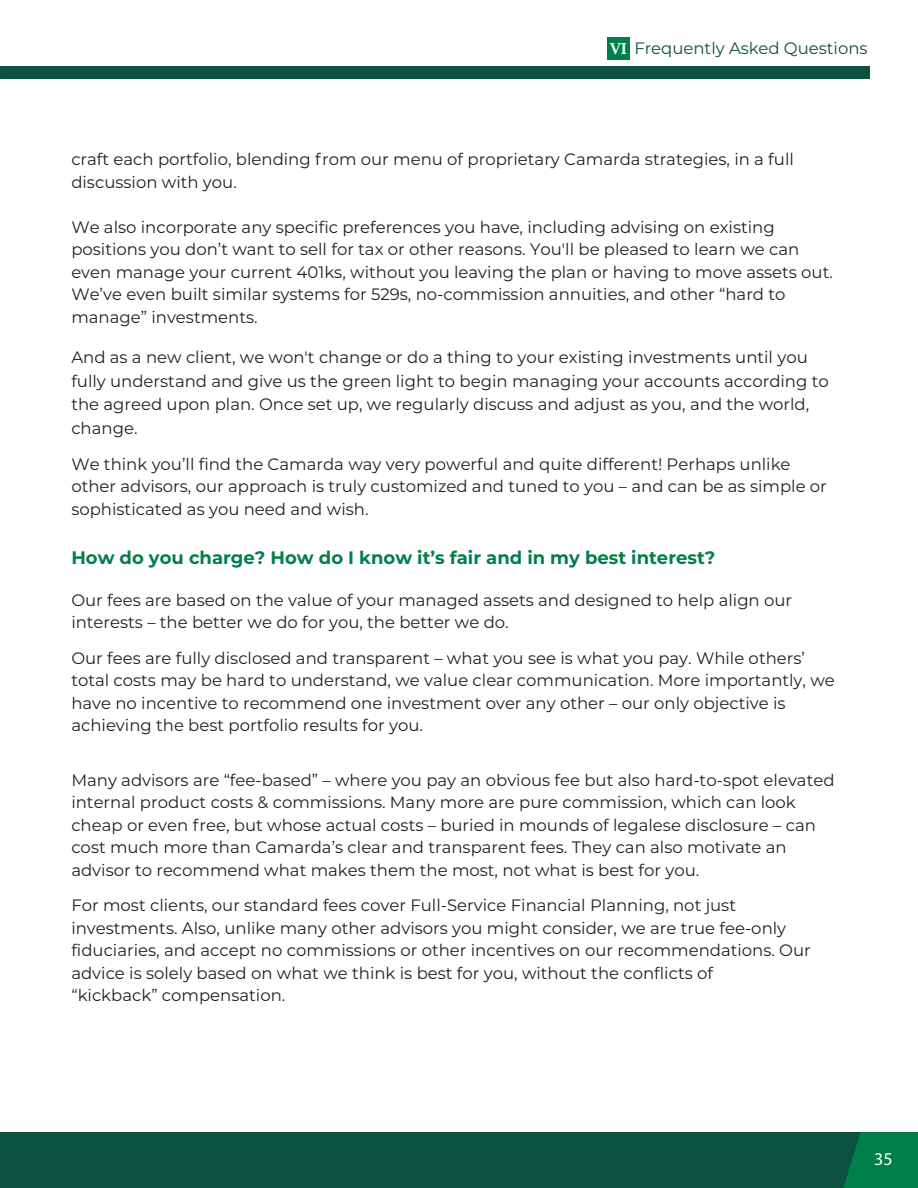
<style>
.page{position:relative;width:918px;height:1188px;background:#fff}
.page>*{position:absolute;margin:0;border:0;box-sizing:border-box;transform-origin:0 0}
.t1{font:700 18px "Montserrat";color:#008049}
.t2{font:18px "Myriad Pro";color:#fff}
.t3{font:16.5px/22.5px "Montserrat";color:#231f20}
.t4{font:16.5px "Montserrat";color:#0c523f}
.s1{font-family:"Adobe Garamond Pro";font-weight:700;color:#fff}
</style>
<div class="page">
<div style="left:0;top:66px;width:870px;height:13px;background:#0c523f"></div>
<div style="left:608px;top:37px;width:22px;height:22px;background:#008049"></div>
<div style="left:0;top:1132px;width:918px;height:56px;background:#0c523f"></div>
<svg style="left:843px;top:1132px;width:75px;height:56px"></svg>
<p class="t4" style="left:610px;top:37px;width:259px"><span class="s1">VI</span> Frequently Asked Questions</p>
<p class="t3" style="left:71px;top:147px;width:724px">craft each portfolio, blending from our menu of proprietary Camarda strategies, in a full discussion with you.</p>
<p class="t3" style="left:71px;top:215px;width:763px">We also incorporate any specific preferences you have, including advising on existing positions you don’t want to sell for tax or other reasons. You'll be pleased to learn we can even manage your current 401ks, without you leaving the plan or having to move assets out.<br>We’ve even built similar systems for 529s, no-commission annuities, and other “hard to manage” investments.</p>
<p class="t3" style="left:71px;top:344px;width:759px;line-height:23.9px">And as a new client, we won't change or do a thing to your existing investments until you fully understand and give us the green light to begin managing your accounts according to the agreed upon plan. Once set up, we regularly discuss and adjust as you, and the world, change.</p>
<p class="t3" style="left:71px;top:452px;width:757px">We think you’ll find the Camarda way very powerful and quite different! Perhaps unlike other advisors, our approach is truly customized and tuned to you – and can be as simple or sophisticated as you need and wish.</p>
<p class="t1" style="left:71px;top:544px;width:646px">How do you charge? How do I know it’s fair and in my best interest?</p>
<p class="t3" style="left:71px;top:588px;width:722px">Our fees are based on the value of your managed assets and designed to help align our interests – the better we do for you, the better we do.</p>
<p class="t3" style="left:71px;top:646px;width:765px">Our fees are fully disclosed and transparent – what you see is what you pay. While others’ total costs may be hard to understand, we value clear communication. More importantly, we have no incentive to recommend one investment over any other – our only objective is achieving the best portfolio results for you.</p>
<p class="t3" style="left:71px;top:768px;width:765px">Many advisors are “fee-based” – where you pay an obvious fee but also hard-to-spot elevated internal product costs &amp; commissions. Many more are pure commission, which can look cheap or even free, but whose actual costs – buried in mounds of legalese disclosure – can cost much more than Camarda’s clear and transparent fees. They can also motivate an advisor to recommend what makes them the most, not what is best for you.</p>
<p class="t3" style="left:71px;top:893px;width:741px">For most clients, our standard fees cover Full-Service Financial Planning, not just investments. Also, unlike many other advisors you might consider, we are true fee-only fiduciaries, and accept no commissions or other incentives on our recommendations. Our advice is solely based on what we think is best for you, without the conflicts of<br>“kickback” compensation.</p>
<p class="t2" style="left:874px;top:1148px;width:20px">35</p>
<p class="t2" style="left:882px;top:1151px;width:20px">35</p>
</div>
